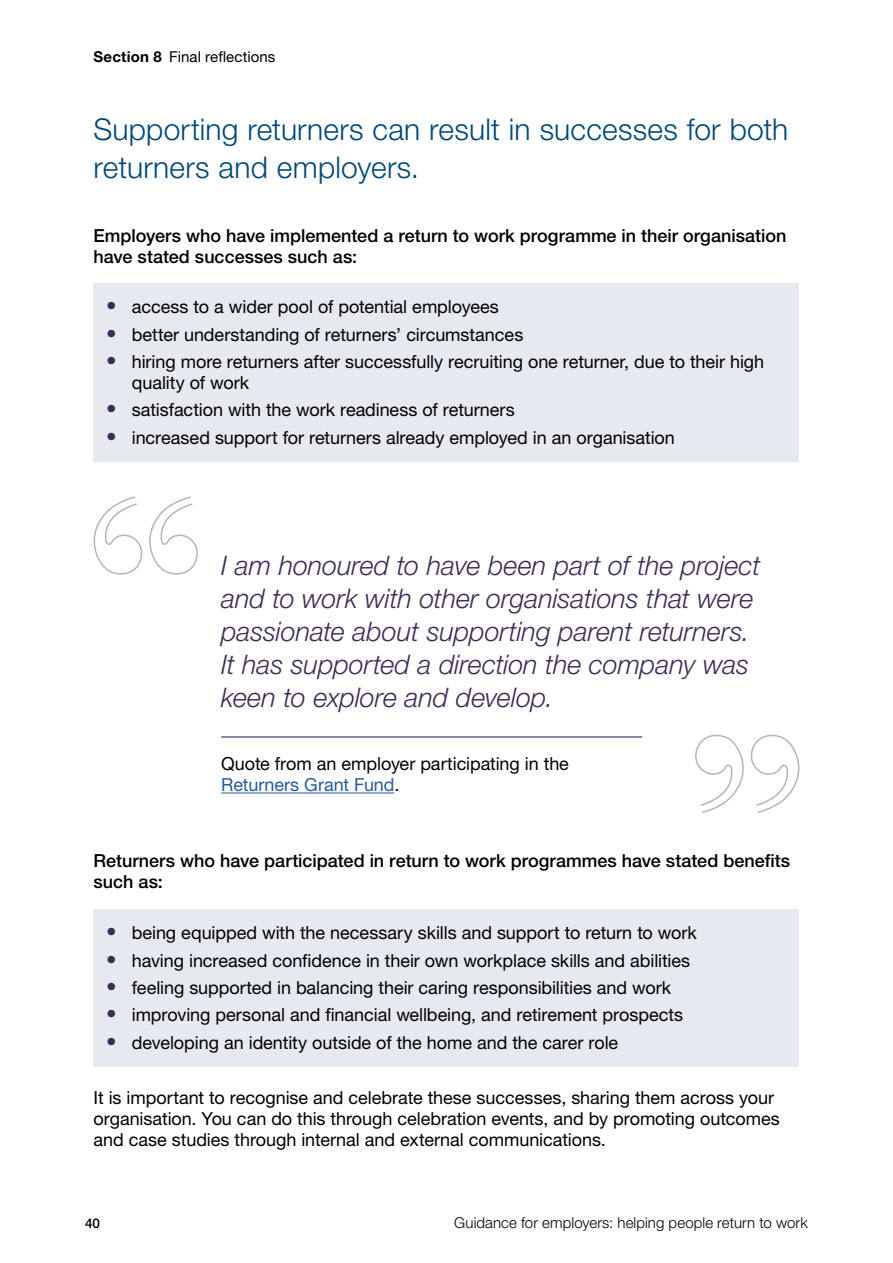
<style>
.page{position:relative;width:893px;height:1263px;background:#fff}
.page>*{position:absolute;margin:0;border:0;box-sizing:border-box;transform-origin:0 0}
.Introduction{font:300 30px/37.5px "Helvetica Neue LT Pro";letter-spacing:.005em;color:#004976}
.QUOTE{font:italic 300 27px/33px "Helvetica Neue LT Pro";letter-spacing:-.005em;color:#3e2b56}
.Body_Copy{font:18px/21px "Helvetica Neue LT Pro";letter-spacing:-.005em;color:#000}
.Body_Copy_Bold{font:500 18px/21px "Helvetica Neue LT Pro";color:#000}
.Quote_ref{font:18px/21px "Helvetica Neue LT Pro";letter-spacing:-.005em;color:#000}
.t1{font:300 15px "Helvetica Neue LT Pro";letter-spacing:.005em;color:#000}
.t2{font:15px "Helvetica Neue LT Pro";letter-spacing:.005em;color:#000}
.t3{font:500 13.5px "Helvetica Neue LT Pro";color:#000}
.s1{font-weight:700}
.s2{font-size:21px;color:#3e2b56}
.s3{color:#275b9b}
</style>
<div class="page">
<div style="left:94px;top:283px;width:705px;height:48px;background:#e7e9f0"></div>
<div style="left:94px;top:311px;width:705px;height:48px;background:#e7e9f0"></div>
<div style="left:94px;top:338px;width:705px;height:69px;background:#e7e9f0"></div>
<div style="left:94px;top:387px;width:705px;height:47px;background:#e7e9f0"></div>
<div style="left:94px;top:414px;width:705px;height:48px;background:#e7e9f0"></div>
<hr style="left:221px;top:736px;width:421px;height:1px;background:#3e2b56">
<hr style="left:221px;top:792px;width:173px;height:1px;background:#275b9b">
<div style="left:94px;top:909px;width:705px;height:48px;background:#e7e9f0"></div>
<div style="left:94px;top:937px;width:705px;height:47px;background:#e7e9f0"></div>
<div style="left:94px;top:964px;width:705px;height:48px;background:#e7e9f0"></div>
<div style="left:94px;top:991px;width:705px;height:48px;background:#e7e9f0"></div>
<div style="left:94px;top:1019px;width:705px;height:48px;background:#e7e9f0"></div>
<svg style="left:93px;top:496px;width:105px;height:79px"></svg>
<svg style="left:695px;top:734px;width:105px;height:79px"></svg>
<p class="t2" style="left:94px;top:47px;width:183px"><span class="s1">Section 8</span> Final reflections</p>
<p class="Introduction" style="left:94px;top:110px;width:696px">Supporting returners can result in successes for both returners and employers.</p>
<p class="Body_Copy_Bold" style="left:94px;top:224px;width:694px">Employers who have implemented a return to work programme in their organisation have stated successes such as:</p>
<p class="Body_Copy" style="left:106px;top:296px;width:394px"><span class="s2">•</span> access to a wider pool of potential employees</p>
<p class="Body_Copy" style="left:106px;top:323px;width:419px"><span class="s2">•</span> better understanding of returners’ circumstances</p>
<p class="Body_Copy" style="left:132px;top:351px;width:634px;text-indent:-26px"><span class="s2">•</span> hiring more returners after successfully recruiting one returner, due to their high quality of work</p>
<p class="Body_Copy" style="left:106px;top:399px;width:410px"><span class="s2">•</span> satisfaction with the work readiness of returners</p>
<p class="Body_Copy" style="left:106px;top:427px;width:570px"><span class="s2">•</span> increased support for returners already employed in an organisation</p>
<p class="QUOTE" style="left:221px;top:548px;width:541px">I am honoured to have been part of the project and to work with other organisations that were passionate about supporting parent returners.<br>It has supported a direction the company was keen to explore and develop.</p>
<p class="Quote_ref" style="left:221px;top:753px;width:349px">Quote from an employer participating in the<br><span class="s3">Returners Grant Fund</span>.</p>
<p class="Body_Copy_Bold" style="left:94px;top:850px;width:698px">Returners who have participated in return to work programmes have stated benefits such as:</p>
<p class="Body_Copy" style="left:106px;top:922px;width:592px"><span class="s2">•</span> being equipped with the necessary skills and support to return to work</p>
<p class="Body_Copy" style="left:106px;top:949px;width:585px"><span class="s2">•</span> having increased confidence in their own workplace skills and abilities</p>
<p class="Body_Copy" style="left:106px;top:977px;width:566px"><span class="s2">•</span> feeling supported in balancing their caring responsibilities and work</p>
<p class="Body_Copy" style="left:106px;top:1004px;width:578px"><span class="s2">•</span> improving personal and financial wellbeing, and retirement prospects</p>
<p class="Body_Copy" style="left:106px;top:1031px;width:513px"><span class="s2">•</span> developing an identity outside of the home and the carer role</p>
<p class="Body_Copy" style="left:94px;top:1087px;width:688px">It is important to recognise and celebrate these successes, sharing them across your organisation. You can do this through celebration events, and by promoting outcomes and case studies through internal and external communications.</p>
<p class="t3" style="left:85px;top:1215px;width:17px">40</p>
<p class="t1" style="left:454px;top:1213px;width:355px">Guidance for employers: helping people return to work</p>
</div>
